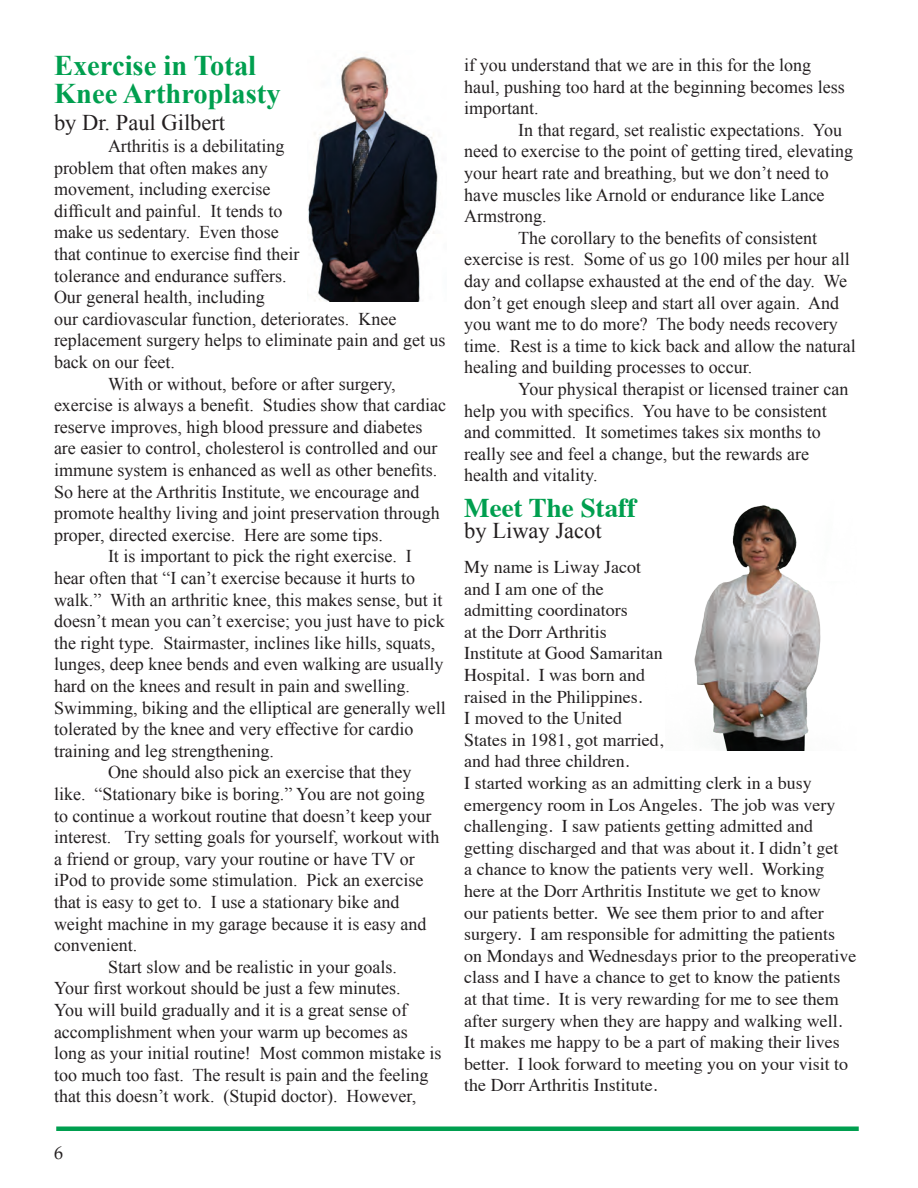
<style>
.page{position:relative;width:918px;height:1188px;background:#fff}
.page>*{position:absolute;margin:0;border:0;box-sizing:border-box;transform-origin:0 0}
.t1{font:700 28.5px/28.5px "Times New Roman";color:#009f4f}
.t2{font:700 27px "Times";color:#009f4f}
.t3{font:22.5px "Times New Roman";color:#231f20}
.t4{font:18px/21.6px "Times New Roman";color:#231f20}
.t5{font:18px/21.6px "Times";color:#231f20}
.t6{font:18px "Palatino";color:#231f20}
</style>
<div class="page">
<div style="left:56px;top:1126px;width:803px;height:5px;background:#009f4f"></div>
<img style="left:308px;top:56px;width:130px;height:246px">
<img style="left:694px;top:505px;width:127px;height:245px">
<h1 class="t1" style="left:54px;top:50px;width:228px">Exercise in Total<br>Knee Arthroplasty</h1>
<p class="t3" style="left:54px;top:108px;width:173px">by Dr. Paul Gilbert</p>
<p class="t4" style="left:108px;top:135px;width:178px">Arthritis is a debilitating</p>
<p class="t4" style="left:54px;top:156px;width:215px">problem that often makes any</p>
<p class="t4" style="left:54px;top:178px;width:218px">movement, including exercise</p>
<p class="t4" style="left:54px;top:200px;width:230px">difficult and painful. It tends to</p>
<p class="t4" style="left:54px;top:221px;width:226px">make us sedentary. Even those</p>
<p class="t4" style="left:54px;top:243px;width:247px">that continue to exercise find their</p>
<p class="t4" style="left:54px;top:264px;width:234px">tolerance and endurance suffers.</p>
<p class="t4" style="left:54px;top:286px;width:212px">Our general health, including</p>
<p class="t4" style="left:54px;top:308px;width:344px">our cardiovascular function, deteriorates. Knee</p>
<p class="t4" style="left:54px;top:329px;width:393px">replacement surgery helps to eliminate pain and get us</p>
<p class="t4" style="left:54px;top:351px;width:122px">back on our feet.</p>
<p class="t4" style="left:108px;top:372px;width:289px">With or without, before or after surgery,</p>
<p class="t4" style="left:54px;top:394px;width:394px">exercise is always a benefit. Studies show that cardiac</p>
<p class="t4" style="left:54px;top:416px;width:370px">reserve improves, high blood pressure and diabetes</p>
<p class="t4" style="left:54px;top:437px;width:385px">are easier to control, cholesterol is controlled and our</p>
<p class="t4" style="left:54px;top:459px;width:385px">immune system is enhanced as well as other benefits.</p>
<p class="t4" style="left:54px;top:480px;width:367px">So here at the Arthritis Institute, we encourage and</p>
<p class="t4" style="left:54px;top:502px;width:387px">promote healthy living and joint preservation through</p>
<p class="t4" style="left:54px;top:524px;width:331px">proper, directed exercise. Here are some tips.</p>
<p class="t4" style="left:108px;top:545px;width:305px">It is important to pick the right exercise. I</p>
<p class="t4" style="left:54px;top:567px;width:363px">hear often that “I can’t exercise because it hurts to</p>
<p class="t4" style="left:54px;top:588px;width:390px">walk.” With an arthritic knee, this makes sense, but it</p>
<p class="t4" style="left:54px;top:610px;width:392px">doesn’t mean you can’t exercise; you just have to pick</p>
<p class="t4" style="left:54px;top:632px;width:383px">the right type. Stairmaster, inclines like hills, squats,</p>
<p class="t4" style="left:54px;top:653px;width:391px">lunges, deep knee bends and even walking are usually</p>
<p class="t4" style="left:54px;top:675px;width:357px">hard on the knees and result in pain and swelling.</p>
<p class="t4" style="left:54px;top:696px;width:393px">Swimming, biking and the elliptical are generally well</p>
<p class="t4" style="left:54px;top:718px;width:361px">tolerated by the knee and very effective for cardio</p>
<p class="t4" style="left:54px;top:740px;width:221px">training and leg strengthening.</p>
<p class="t4" style="left:108px;top:761px;width:305px">One should also pick an exercise that they</p>
<p class="t4" style="left:54px;top:783px;width:372px">like. “Stationary bike is boring.” You are not going</p>
<p class="t4" style="left:54px;top:804px;width:379px">to continue a workout routine that doesn’t keep your</p>
<p class="t4" style="left:54px;top:826px;width:387px">interest. Try setting goals for yourself, workout with</p>
<p class="t4" style="left:54px;top:848px;width:362px">a friend or group, vary your routine or have TV or</p>
<p class="t4" style="left:54px;top:869px;width:371px">iPod to provide some stimulation. Pick an exercise</p>
<p class="t4" style="left:54px;top:891px;width:347px">that is easy to get to. I use a stationary bike and</p>
<p class="t4" style="left:54px;top:912px;width:374px">weight machine in my garage because it is easy and</p>
<p class="t4" style="left:54px;top:934px;width:85px">convenient.</p>
<p class="t4" style="left:108px;top:956px;width:290px">Start slow and be realistic in your goals.</p>
<p class="t4" style="left:54px;top:977px;width:348px">Your first workout should be just a few minutes.</p>
<p class="t4" style="left:54px;top:999px;width:355px">You will build gradually and it is a great sense of</p>
<p class="t4" style="left:54px;top:1020px;width:355px">accomplishment when your warm up becomes as</p>
<p class="t4" style="left:54px;top:1042px;width:389px">long as your initial routine! Most common mistake is</p>
<p class="t4" style="left:54px;top:1064px;width:376px">too much too fast. The result is pain and the feeling</p>
<p class="t4" style="left:54px;top:1085px;width:364px">that this doesn’t work. (Stupid doctor). However,</p>
<p class="t6" style="left:54px;top:1138px;width:10px">6</p>
<p class="t4" style="left:464px;top:54px;width:382px">if you understand that we are in this for the long haul, pushing too hard at the beginning becomes less important.</p>
<p class="t4" style="left:518px;top:119px;width:325px">In that regard, set realistic expectations. You</p>
<p class="t4" style="left:464px;top:140px;width:390px">need to exercise to the point of getting tired, elevating</p>
<p class="t4" style="left:464px;top:162px;width:366px">your heart rate and breathing, but we don’t need to</p>
<p class="t4" style="left:464px;top:183px;width:362px">have muscles like Arnold or endurance like Lance</p>
<p class="t4" style="left:464px;top:205px;width:84px">Armstrong.</p>
<p class="t4" style="left:518px;top:227px;width:300px">The corollary to the benefits of consistent</p>
<p class="t4" style="left:464px;top:248px;width:387px">exercise is rest. Some of us go 100 miles per hour all</p>
<p class="t4" style="left:464px;top:270px;width:384px">day and collapse exhausted at the end of the day. We</p>
<p class="t4" style="left:464px;top:291px;width:377px">don’t get enough sleep and start all over again. And</p>
<p class="t4" style="left:464px;top:313px;width:375px">you want me to do more? The body needs recovery</p>
<p class="t4" style="left:464px;top:335px;width:393px">time. Rest is a time to kick back and allow the natural</p>
<p class="t4" style="left:464px;top:356px;width:289px">healing and building processes to occur.</p>
<p class="t4" style="left:518px;top:378px;width:332px">Your physical therapist or licensed trainer can</p>
<p class="t4" style="left:464px;top:399px;width:364px">help you with specifics. You have to be consistent</p>
<p class="t4" style="left:464px;top:421px;width:358px">and committed. It sometimes takes six months to</p>
<p class="t4" style="left:464px;top:443px;width:346px">really see and feel a change, but the rewards are</p>
<p class="t4" style="left:464px;top:464px;width:135px">health and vitality.</p>
<h2 class="t2" style="left:464px;top:482px;width:173px">Meet The Staff</h2>
<p class="t3" style="left:464px;top:515px;width:139px">by Liway Jacot</p>
<p class="t5" style="left:464px;top:555px;width:394px">My name is Liway Jacot<br>and I am one of the<br>admitting coordinators<br>at the Dorr Arthritis<br>Institute at Good Samaritan<br>Hospital. I was born and<br>raised in the Philippines.<br>I moved to the United<br>States in 1981, got married,<br>and had three children.<br>I started working as an admitting clerk in a busy emergency room in Los Angeles. The job was very challenging. I saw patients getting admitted and getting discharged and that was about it. I didn’t get<br>a chance to know the patients very well. Working here at the Dorr Arthritis Institute we get to know<br>our patients better. We see them prior to and after surgery. I am responsible for admitting the patients on Mondays and Wednesdays prior to the preoperative class and I have a chance to get to know the patients at that time. It is very rewarding for me to see them after surgery when they are happy and walking well.<br>It makes me happy to be a part of making their lives better. I look forward to meeting you on your visit to the Dorr Arthritis Institute.</p>
</div>
